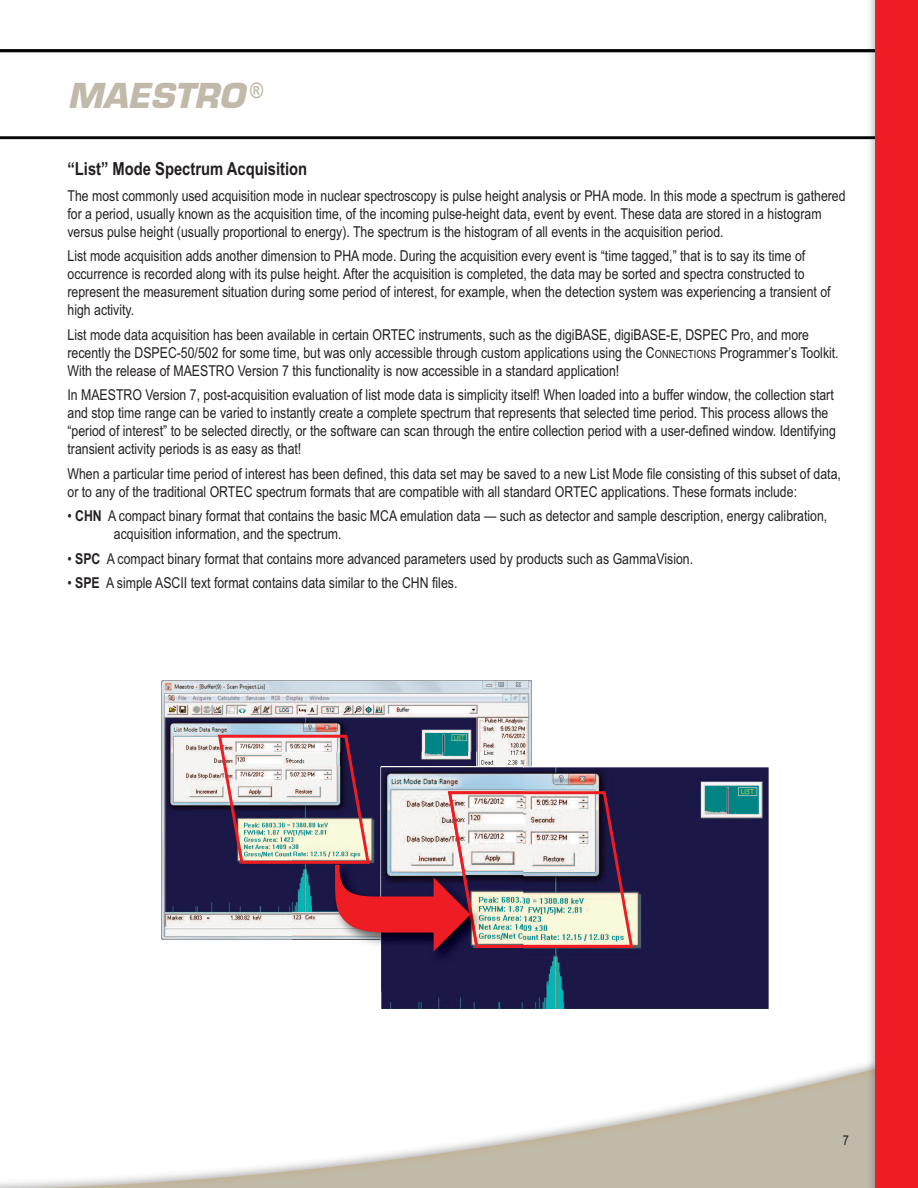
<style>
.page{position:relative;width:918px;height:1188px;background:#fff}
.page>*{position:absolute;margin:0;border:0;box-sizing:border-box;transform-origin:0 0}
.t1{font:36px "EGG Eurostile";color:#c1baaa}
.t2{font:700 18px "Arial Narrow";color:#231f20}
.t3{font:15px/18px "Arial Narrow";color:#231f20}
.t4{font:13.5px "Arial Narrow";color:#231f20}
.s1{font-size:11.25px}
.s2{font-weight:700}
</style>
<div class="page">
<img style="left:0;top:0;width:918px;height:1188px">
<img style="left:161px;top:681px;width:370px;height:259px">
<img style="left:382px;top:768px;width:386px;height:240px">
<img style="left:292px;top:952px;width:231px;height:40px">
<img style="left:216px;top:733px;width:419px;height:219px">
<h1 class="t1" style="left:68px;top:75px;width:197px">MAESTRO <sup>®</sup></h1>
<p class="t2" style="left:68px;top:158px;width:241px">“List” Mode Spectrum Acquisition</p>
<p class="t3" style="left:68px;top:187px;width:780px">The most commonly used acquisition mode in nuclear spectroscopy is pulse height analysis or PHA mode. In this mode a spectrum is gathered for a period, usually known as the acquisition time, of the incoming pulse-height data, event by event. These data are stored in a histogram versus pulse height (usually proportional to energy). The spectrum is the histogram of all events in the acquisition period.</p>
<p class="t3" style="left:68px;top:247px;width:765px">List mode acquisition adds another dimension to PHA mode. During the acquisition every event is “time tagged,” that is to say its time of occurrence is recorded along with its pulse height. After the acquisition is completed, the data may be sorted and spectra constructed to represent the measurement situation during some period of interest, for example, when the detection system was experiencing a transient of high activity.</p>
<p class="t3" style="left:68px;top:326px;width:773px">List mode data acquisition has been available in certain ORTEC instruments, such as the digiBASE, digiBASE-E, DSPEC Pro, and more recently the DSPEC-50/502 for some time, but was only accessible through custom applications using the C<span class="s1">ONNECTIONS</span> Programmer’s Toolkit.<br>With the release of MAESTRO Version 7 this functionality is now accessible in a standard application!</p>
<p class="t3" style="left:68px;top:386px;width:770px">In MAESTRO Version 7, post-acquisition evaluation of list mode data is simplicity itself! When loaded into a buffer window, the collection start and stop time range can be varied to instantly create a complete spectrum that represents that selected time period. This process allows the “period of interest” to be selected directly, or the software can scan through the entire collection period with a user-defined window. Identifying transient activity periods is as easy as that!</p>
<p class="t3" style="left:68px;top:465px;width:775px">When a particular time period of interest has been defined, this data set may be saved to a new List Mode file consisting of this subset of data, or to any of the traditional ORTEC spectrum formats that are compatible with all standard ORTEC applications. These formats include:</p>
<p class="t3" style="left:114px;top:507px;width:715px;text-indent:-46px">• <span class="s2">CHN</span> A compact binary format that contains the basic MCA emulation data — such as detector and sample description, energy calibration, acquisition information, and the spectrum.</p>
<p class="t3" style="left:68px;top:550px;width:627px">• <span class="s2">SPC</span> A compact binary format that contains more advanced parameters used by products such as GammaVision.</p>
<p class="t3" style="left:68px;top:574px;width:391px">• <span class="s2">SPE</span> A simple ASCII text format contains data similar to the CHN files.</p>
<p class="t4" style="left:843px;top:1133px;width:8px">7</p>
</div>
